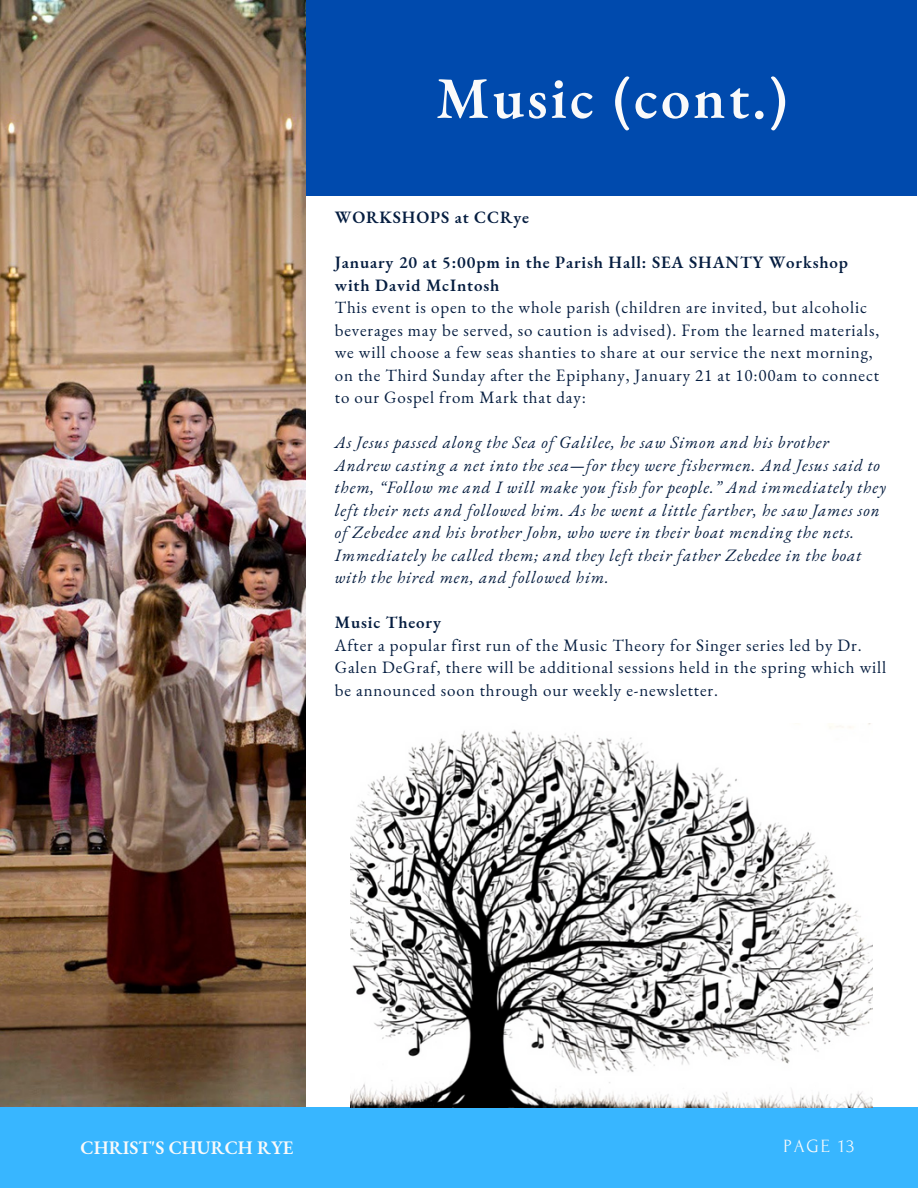
<style>
.page{position:relative;width:918px;height:1188px;background:#fff}
.page>*{position:absolute;margin:0;border:0;box-sizing:border-box;transform-origin:0 0}
.t1{font:600 58.65px "EB Garamond";letter-spacing:.05em;color:#fafafa}
.t2{font:600 18.75px "EB Garamond";color:#fafafa}
.t3{font:18.6px "Forum";letter-spacing:.1em;color:#fafafa}
.t4{font:16.95px/22.5px "EB Garamond";letter-spacing:.05em;color:#051d40}
.t5{font:italic 16.95px/22.5px "EB Garamond";letter-spacing:.05em;color:#051d40}
.t6{font:600 16.95px/22.5px "EB Garamond";letter-spacing:.05em;color:#051d40}
</style>
<div class="page">
<div style="left:305px;top:0;width:612px;height:196px;background:#004aad"></div>
<div style="left:0;top:1107px;width:918px;height:81px;background:#38b6ff"></div>
<img style="left:351px;top:724px;width:522px;height:383px">
<img style="left:0;top:0;width:306px;height:1107px">
<h1 class="t1" style="left:436px;top:59px;width:353px">Music (cont.)</h1>
<p class="t6" style="left:335px;top:206px;width:196px">WORKSHOPS at CCRye</p>
<p class="t6" style="left:335px;top:251px;width:515px">January 20 at 5:00pm in the Parish Hall: SEA SHANTY Workshop with David McIntosh</p>
<p class="t4" style="left:335px;top:296px;width:546px">This event is open to the whole parish (children are invited, but alcoholic beverages may be served, so caution is advised). From the learned materials, we will choose a few seas shanties to share at our service the next morning, on the Third Sunday after the Epiphany, January 21 at 10:00am to connect to our Gospel from Mark that day:</p>
<p class="t5" style="left:335px;top:431px;width:553px">As Jesus passed along the Sea of Galilee, he saw Simon and his brother Andrew casting a net into the sea—for they were fishermen. And Jesus said to them, “Follow me and I will make you fish for people.” And immediately they left their nets and followed him. As he went a little farther, he saw James son of Zebedee and his brother John, who were in their boat mending the nets.<br>Immediately he called them; and they left their father Zebedee in the boat with the hired men, and followed him.</p>
<p class="t6" style="left:335px;top:611px;width:108px">Music Theory</p>
<p class="t4" style="left:335px;top:634px;width:553px">After a popular first run of the Music Theory for Singer series led by Dr.<br>Galen DeGraf, there will be additional sessions held in the spring which will be announced soon through our weekly e-newsletter.</p>
<p class="t2" style="left:81px;top:1135px;width:214px">CHRIST'S CHURCH RYE</p>
<p class="t3" style="left:783px;top:1136px;width:72px">PAGE 13</p>
</div>
